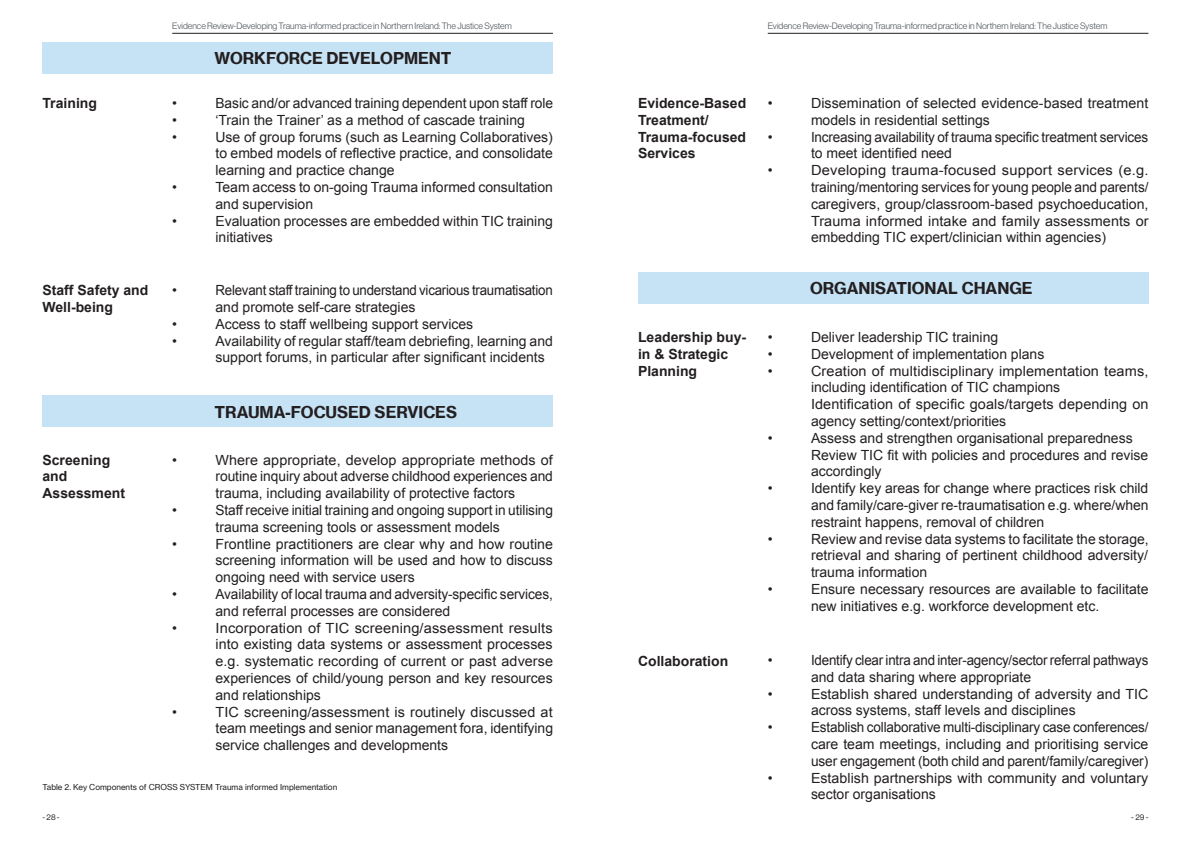
<style>
.page{position:relative;width:1191px;height:842px;background:#fff}
.page>*{position:absolute;margin:0;border:0;box-sizing:border-box;transform-origin:0 0}
.t1{font:700 16px "Neue Haas Grotesk Text Pro";color:#231f20}
.t2{font:14px/16.8px "Arial";color:#231f20}
.t3{font:14px/16.8px "Arial";color:#231f20;scale:.96 1}
.t4{font:14px/16.8px "Arial";color:#231f20;scale:.95 1}
.t5{font:700 14px/16.8px "Arial";color:#231f20}
.t6{font:9px "N Haas Grotesk DS Std 45 Lt";color:#4b5156}
.t7{font:8px "Neue Haas Grotesk Text Pro";color:#231f20}
.t8{font:8px "N Haas Grotesk DS Pro 55 Rg";color:#231f20}
</style>
<div class="page">
<hr style="left:767px;top:33px;width:381px;height:1px;background:#231f20">
<hr style="left:172px;top:33px;width:381px;height:1px;background:#231f20">
<div style="left:43px;top:43px;width:510px;height:31px;background:#c6e2f5"></div>
<div style="left:43px;top:396px;width:510px;height:31px;background:#c6e2f5"></div>
<div style="left:638px;top:272px;width:510px;height:31px;background:#c6e2f5"></div>
<p class="t6" style="left:172px;top:20px;width:341px">Evidence Review-Developing Trauma-informed practice in Northern Ireland: The Justice System</p>
<p class="t6" style="left:767px;top:20px;width:341px">Evidence Review-Developing Trauma-informed practice in Northern Ireland: The Justice System</p>
<p class="t1" style="left:214px;top:48px;width:238px">WORKFORCE DEVELOPMENT</p>
<p class="t5" style="left:43px;top:95px;width:56px">Training</p>
<p class="t2" style="left:215px;top:95px;width:339px">Basic and/or advanced training dependent upon staff role ‘Train the Trainer’ as a method of cascade training Use of group forums (such as Learning Collaboratives) to embed models of reflective practice, and consolidate learning and practice change<br>Team access to on-going Trauma informed consultation and supervision<br>Evaluation processes are embedded within TIC training initiatives</p>
<p class="t2" style="left:811px;top:95px;width:339px">Dissemination of selected evidence-based treatment models in residential settings<br>Increasing availability of trauma specific treatment services to meet identified need<br>Developing trauma-focused support services (e.g. training/mentoring services for young people and parents/ caregivers, group/classroom-based psychoeducation, Trauma informed intake and family assessments or embedding TIC expert/clinician within agencies)</p>
<p class="t5" style="left:638px;top:95px;width:110px">Evidence-Based<br>Treatment/<br>Trauma-focused<br>Services</p>
<p class="t2" style="left:172px;top:95px;width:6px;text-align:justify">• • •</p>
<p class="t2" style="left:767px;top:95px;width:6px">•</p>
<p class="t2" style="left:767px;top:128px;width:6px">•</p>
<p class="t2" style="left:767px;top:162px;width:6px">•</p>
<p class="t2" style="left:172px;top:179px;width:6px">•</p>
<p class="t2" style="left:172px;top:212px;width:6px">•</p>
<p class="t5" style="left:43px;top:282px;width:107px">Staff Safety and<br>Well-being</p>
<p class="t2" style="left:172px;top:282px;width:6px">•</p>
<p class="t2" style="left:172px;top:316px;width:6px">• •</p>
<p class="t5" style="left:43px;top:452px;width:84px">Screening and<br>Assessment</p>
<p class="t2" style="left:172px;top:451px;width:6px">•</p>
<p class="t2" style="left:172px;top:502px;width:6px">•</p>
<p class="t2" style="left:172px;top:535px;width:6px">•</p>
<p class="t2" style="left:172px;top:586px;width:6px">•</p>
<p class="t2" style="left:172px;top:619px;width:6px">•</p>
<p class="t2" style="left:172px;top:703px;width:6px">•</p>
<p class="t4" style="left:215px;top:282px;width:357px">Relevant staff training to understand vicarious traumatisation and promote self-care strategies<br>Access to staff wellbeing support services<br>Availability of regular staff/team debriefing, learning and support forums, in particular after significant incidents</p>
<p class="t1" style="left:214px;top:402px;width:244px">TRAUMA-FOCUSED SERVICES</p>
<p class="t2" style="left:215px;top:451px;width:339px">Where appropriate, develop appropriate methods of routine inquiry about adverse childhood experiences and trauma, including availability of protective factors<br>Staff receive initial training and ongoing support in utilising trauma screening tools or assessment models Frontline practitioners are clear why and how routine screening information will be used and how to discuss ongoing need with service users<br>Availability of local trauma and adversity-specific services, and referral processes are considered<br>Incorporation of TIC screening/assessment results into existing data systems or assessment processes e.g. systematic recording of current or past adverse experiences of child/young person and key resources and relationships<br>TIC screening/assessment is routinely discussed at team meetings and senior management fora, identifying service challenges and developments</p>
<p class="t7" style="left:43px;top:782px;width:296px">Table 2. Key Components of CROSS SYSTEM Trauma informed Implementation</p>
<p class="t5" style="left:638px;top:329px;width:110px">Leadership buy&shy;in &amp; Strategic<br>Planning</p>
<p class="t2" style="left:767px;top:329px;width:6px;text-align:justify">• • •</p>
<p class="t2" style="left:767px;top:430px;width:6px">•</p>
<p class="t2" style="left:767px;top:480px;width:6px">•</p>
<p class="t2" style="left:767px;top:530px;width:6px">•</p>
<p class="t2" style="left:767px;top:581px;width:6px">•</p>
<p class="t5" style="left:638px;top:653px;width:92px">Collaboration</p>
<p class="t2" style="left:767px;top:652px;width:6px">•</p>
<p class="t2" style="left:767px;top:685px;width:6px">•</p>
<p class="t2" style="left:767px;top:719px;width:6px">•</p>
<p class="t2" style="left:767px;top:769px;width:6px">•</p>
<p class="t1" style="left:810px;top:278px;width:224px">ORGANISATIONAL CHANGE</p>
<p class="t2" style="left:811px;top:329px;width:339px">Deliver leadership TIC training<br>Development of implementation plans<br>Creation of multidisciplinary implementation teams, including identification of TIC champions<br>Identification of specific goals/targets depending on agency setting/context/priorities<br>Assess and strengthen organisational preparedness Review TIC fit with policies and procedures and revise accordingly<br>Identify key areas for change where practices risk child and family/care-giver re-traumatisation e.g. where/when restraint happens, removal of children<br>Review and revise data systems to facilitate the storage, retrieval and sharing of pertinent childhood adversity/ trauma information<br>Ensure necessary resources are available to facilitate new initiatives e.g. workforce development etc.</p>
<p class="t3" style="left:811px;top:652px;width:353px">Identify clear intra and inter-agency/sector referral pathways and data sharing where appropriate<br>Establish shared understanding of adversity and TIC across systems, staff levels and disciplines<br>Establish collaborative multi-disciplinary case conferences/ care team meetings, including and prioritising service user engagement (both child and parent/family/caregiver)<br>Establish partnerships with community and voluntary sector organisations</p>
<p class="t8" style="left:43px;top:813px;width:19px">- 28 -</p>
<p class="t8" style="left:1131px;top:813px;width:19px">- 29 -</p>
</div>
